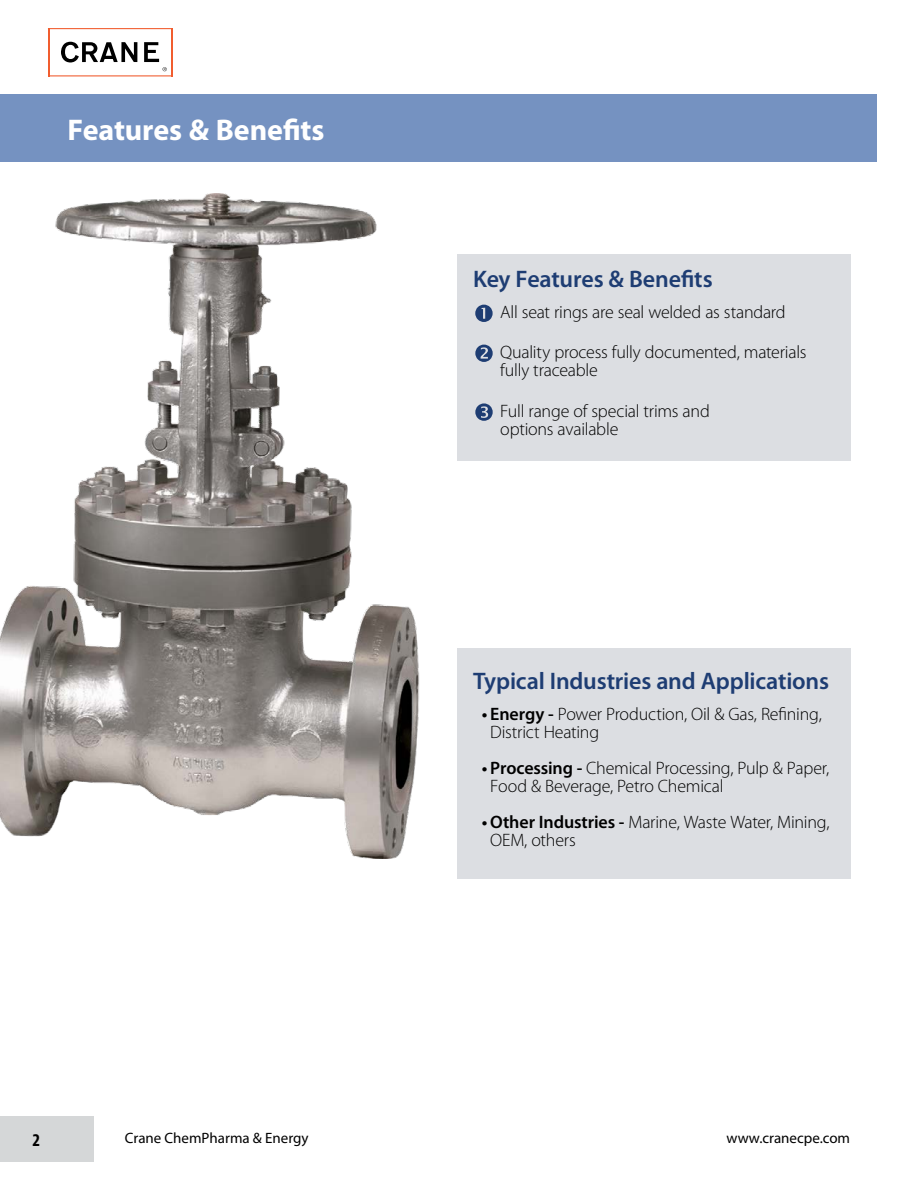
<style>
.page{position:relative;width:918px;height:1188px;background:#fff}
.page>*{position:absolute;margin:0;border:0;box-sizing:border-box;transform-origin:0 0}
.t1{font:700 30px "Myriad Pro";letter-spacing:-.005em;color:#fff}
.t2{font:600 24px "Myriad Pro";letter-spacing:-.01em;color:#1e3d73}
.t3{font:300 18px/18px "Myriad Pro";letter-spacing:-.015em;color:#000}
.t4{font:700 condensed 18px "Myriad Pro";color:#000}
.t5{font:15px "Myriad Pro";color:#000}
.s1{font-weight:600}
</style>
<div class="page">
<div style="left:0;top:1116px;width:94px;height:46px;background:#d5d7d8"></div>
<div style="left:0;top:94px;width:878px;height:68px;background:#7592c1"></div>
<svg style="left:61px;top:42px;width:76px;height:20px"></svg>
<hr style="left:49px;top:75px;width:123px;height:1px;background:#f15d2f">
<hr style="left:171px;top:28px;width:1px;height:48px;background:#f15d2f">
<hr style="left:48px;top:28px;width:124px;height:1px;background:#f15d2f">
<hr style="left:48px;top:28px;width:1px;height:48px;background:#f15d2f">
<svg style="left:144px;top:42px;width:23px;height:29px"></svg>
<div style="left:457px;top:648px;width:394px;height:230px;background:#dcdee2"></div>
<div style="left:457px;top:254px;width:394px;height:207px;background:#dcdee2"></div>
<img style="left:0;top:194px;width:420px;height:664px">
<svg style="left:475px;top:305px;width:18px;height:17px"></svg>
<svg style="left:475px;top:345px;width:18px;height:17px"></svg>
<svg style="left:475px;top:403px;width:18px;height:18px"></svg>
<h1 class="t1" style="left:68px;top:110px;width:259px">Features &amp; Benefits</h1>
<h2 class="t2" style="left:473px;top:264px;width:241px">Key Features &amp; Benefits</h2>
<p class="t3" style="left:500px;top:303px;width:287px">All seat rings are seal welded as standard</p>
<p class="t3" style="left:500px;top:344px;width:308px">Quality process fully documented, materials fully traceable</p>
<p class="t3" style="left:500px;top:402px;width:211px">Full range of special trims and options available</p>
<h2 class="t2" style="left:473px;top:666px;width:357px">Typical Industries and Applications</h2>
<p class="t3" style="left:490px;top:705px;width:333px;text-indent:-8px"><span class="s1">• Energy -</span> Power Production, Oil &amp; Gas, Refining,<br>District Heating</p>
<p class="t3" style="left:490px;top:759px;width:341px;text-indent:-8px"><span class="s1">• Processing -</span> Chemical Processing, Pulp &amp; Paper,<br>Food &amp; Beverage, Petro Chemical</p>
<p class="t3" style="left:490px;top:813px;width:341px;text-indent:-8px"><span class="s1">• Other Industries -</span> Marine, Waste Water, Mining,<br>OEM, others</p>
<p class="t4" style="left:33px;top:1128px;width:9px">2</p>
<p class="t5" style="left:125px;top:1128px;width:185px">Crane ChemPharma &amp; Energy</p>
<p class="t5" style="left:726px;top:1128px;width:125px">www.cranecpe.com</p>
</div>
